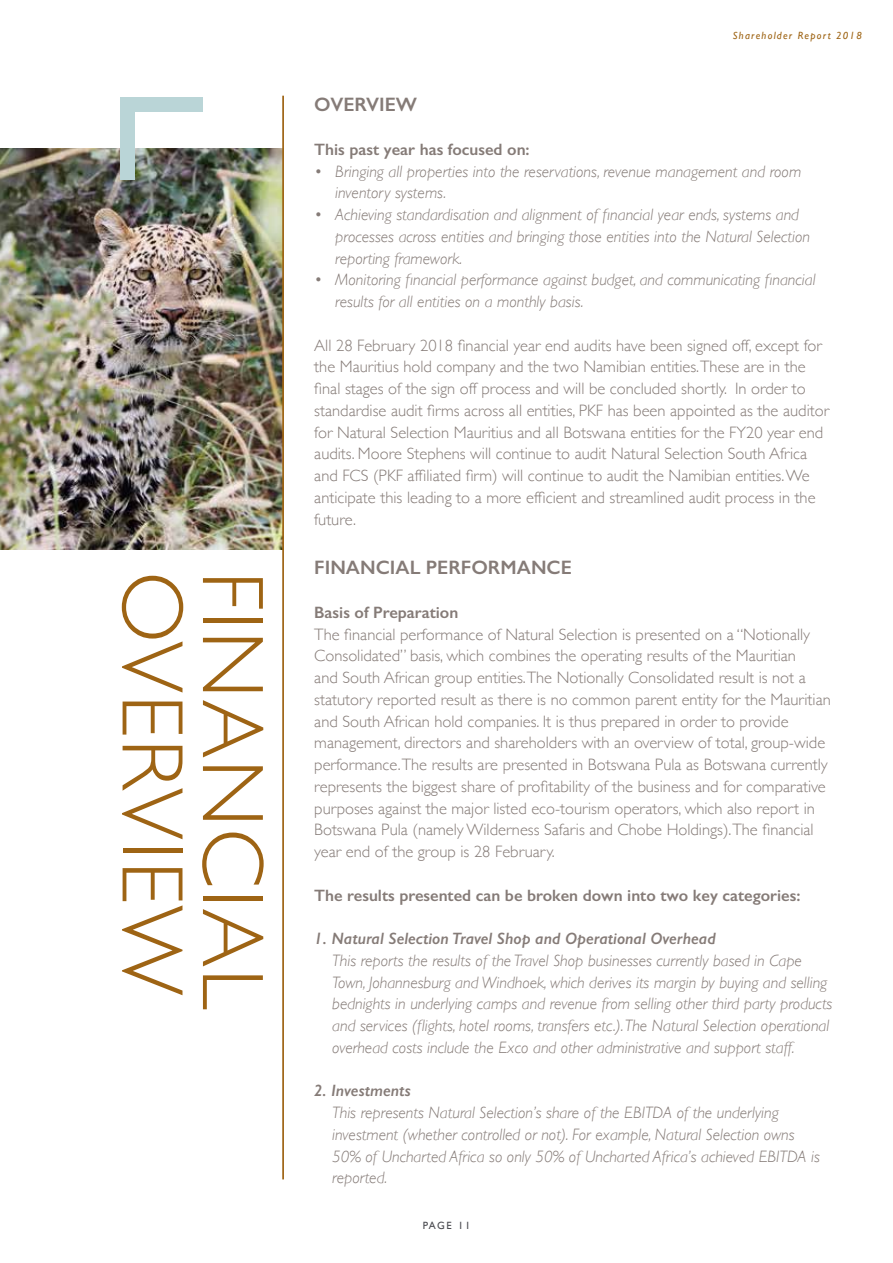
<style>
.page{position:relative;width:893px;height:1263px;background:#fff}
.page>*{position:absolute;margin:0;border:0;box-sizing:border-box;transform-origin:0 0}
.t1{font:300 87.9px "Gill Sans";letter-spacing:.02em;color:#9e6414}
.t2{font:600 19.5px "Gill Sans";color:#857b77}
.t3{font:300 16.5px/21.8px "Gill Sans";color:#857b77}
.t4{font:italic 300 16.5px/21.8px "Gill Sans";color:#857b77}
.t5{font:600 16.5px "Gill Sans";color:#857b77}
.t6{font:italic 600 16.5px "Gill Sans";color:#857b77}
.t7{font:italic 10.5px "Gill Sans";letter-spacing:.12em;color:#9e6414}
.t8{font:10.5px "Gill Sans";letter-spacing:.14em;color:#494a4f}
</style>
<div class="page">
<img style="left:0;top:149px;width:282px;height:401px">
<hr style="left:282px;top:96px;width:2px;height:1083px;background:#9e6414">
<div style="left:121px;top:98px;width:82px;height:14px;background:#bad5d7"></div>
<div style="left:121px;top:98px;width:14px;height:82px;background:#bad5d7"></div>
<h1 class="t1" style="left:221px;top:571px;width:425px;rotate:90deg">OVERVIEW</h1>
<h1 class="t1" style="left:301px;top:571px;width:439px;rotate:90deg">FINANCIAL</h1>
<p class="t7" style="left:733px;top:30px;width:130px">Shareholder Report 2018</p>
<p class="t2" style="left:314px;top:93px;width:104px">OVERVIEW</p>
<p class="t5" style="left:314px;top:139px;width:217px">This past year has focused on:</p>
<p class="t4" style="left:335px;top:160px;width:467px;text-indent:-21px">• Bringing all properties into the reservations, revenue management and room inventory systems.</p>
<p class="t4" style="left:335px;top:204px;width:476px;text-indent:-21px">• Achieving standardisation and alignment of financial year ends, systems and processes across entities and bringing those entities into the Natural Selection reporting framework.</p>
<p class="t4" style="left:335px;top:269px;width:482px;text-indent:-21px">• Monitoring financial performance against budget, and communicating financial results for all entities on a monthly basis.</p>
<p class="t3" style="left:314px;top:334px;width:516px">All 28 February 2018 financial year end audits have been signed off, except for the Mauritius hold company and the two Namibian entities.These are in the final stages of the sign off process and will be concluded shortly. In order to standardise audit firms across all entities, PKF has been appointed as the auditor for Natural Selection Mauritius and all Botswana entities for the FY20 year end audits. Moore Stephens will continue to audit Natural Selection South Africa and FCS (PKF affiliated firm) will continue to audit the Namibian entities. We anticipate this leading to a more efficient and streamlined audit process in the future.</p>
<p class="t2" style="left:314px;top:556px;width:259px">FINANCIAL PERFORMANCE</p>
<p class="t5" style="left:314px;top:602px;width:146px">Basis of Preparation</p>
<p class="t3" style="left:314px;top:623px;width:518px">The financial performance of Natural Selection is presented on a “Notionally Consolidated” basis, which combines the operating results of the Mauritian<br>and South African group entities.The Notionally Consolidated result is not a statutory reported result as there is no common parent entity for the Mauritian and South African hold companies. It is thus prepared in order to provide management, directors and shareholders with an overview of total, group-wide performance.The results are presented in Botswana Pula as Botswana currently represents the biggest share of profitability of the business and for comparative purposes against the major listed eco-tourism operators, which also report in Botswana Pula (namely Wilderness Safaris and Chobe Holdings).The financial year end of the group is 28 February.</p>
<p class="t5" style="left:314px;top:885px;width:488px">The results presented can be broken down into two key categories:</p>
<p class="t6" style="left:314px;top:929px;width:403px">1. Natural Selection Travel Shop and Operational Overhead</p>
<p class="t4" style="left:332px;top:949px;width:502px">This reports the results of the Travel Shop businesses currently based in Cape Town, Johannesburg and Windhoek, which derives its margin by buying and selling bednights in underlying camps and revenue from selling other third party products and services (flights, hotel rooms, transfers etc.).The Natural Selection operational overhead costs include the Exco and other administrative and support staff.</p>
<p class="t6" style="left:314px;top:1081px;width:98px">2. Investments</p>
<p class="t4" style="left:332px;top:1102px;width:489px">This represents Natural Selection’s share of the EBITDA of the underlying investment (whether controlled or not). For example, Natural Selection owns 50% of Uncharted Africa so only 50% of Uncharted Africa’s achieved EBITDA is reported.</p>
<p class="t8" style="left:423px;top:1219px;width:49px">PAGE 11</p>
</div>
